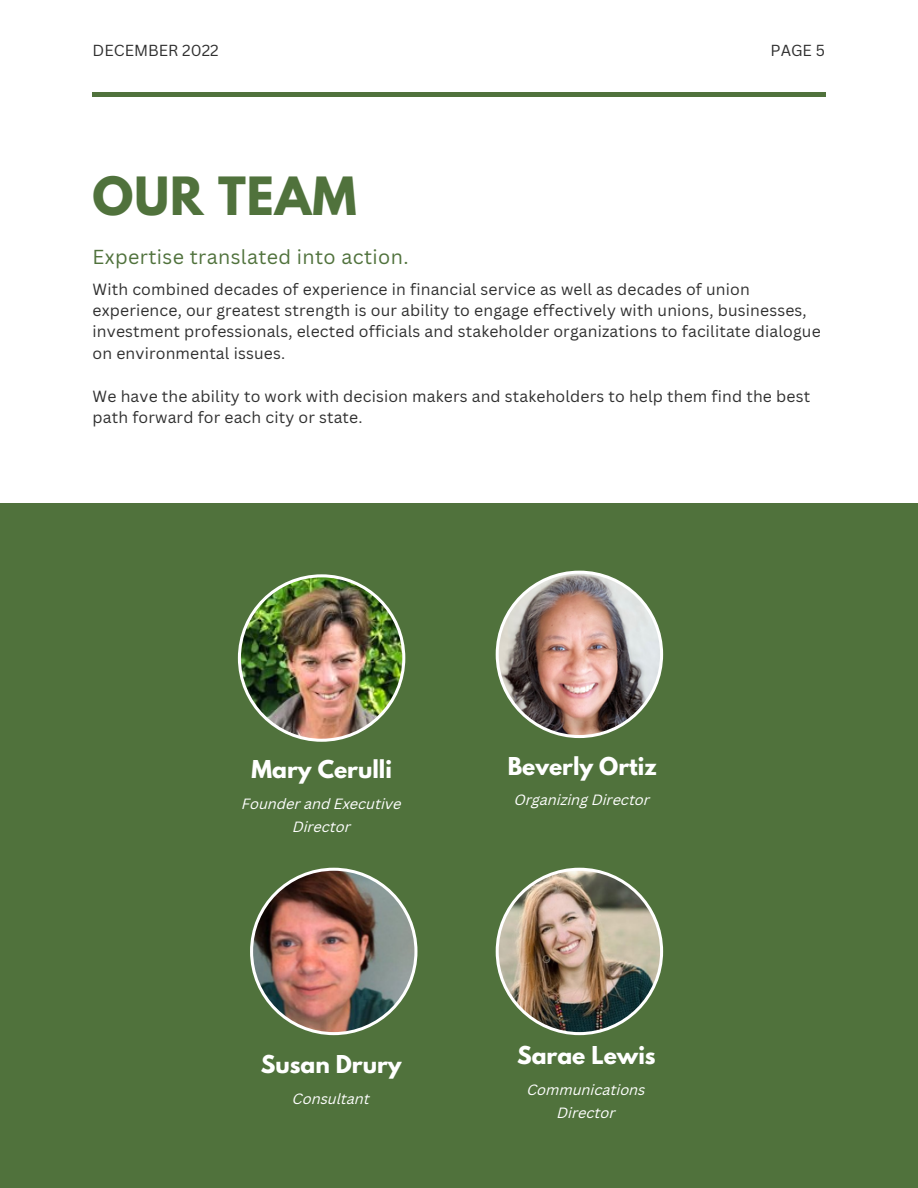
<style>
.page{position:relative;width:918px;height:1188px;background:#fff}
.page>*{position:absolute;margin:0;border:0;box-sizing:border-box;transform-origin:0 0}
.t1{font:700 46.65px "League Spartan";letter-spacing:.02em;color:#50723c}
.t2{font:700 21.75px "League Spartan";color:#fff}
.t3{font:19.65px "Canva Sans";letter-spacing:.02em;color:#50723c}
.t4{font:15.75px/21.3px "Canva Sans";letter-spacing:.01em;color:#303030}
.t5{font:15.6px "Canva Sans";color:#303030}
.t6{font:italic 14.4px/23.7px "Canva Sans";color:#fff;text-align:center}
</style>
<div class="page">
<hr style="left:93px;top:93px;width:733px;height:4px;background:#50723c">
<div style="left:0;top:503px;width:918px;height:685px;background:#50723c"></div>
<img style="left:496px;top:571px;width:167px;height:167px">
<img style="left:250px;top:868px;width:167px;height:167px">
<img style="left:496px;top:868px;width:167px;height:167px">
<img style="left:238px;top:574px;width:167px;height:168px">
<p class="t5" style="left:93px;top:39px;width:128px">DECEMBER 2022</p>
<p class="t5" style="left:771px;top:39px;width:56px">PAGE 5</p>
<h1 class="t1" style="left:93px;top:173px;width:266px">OUR TEAM</h1>
<p class="t3" style="left:93px;top:243px;width:317px">Expertise translated into action.</p>
<p class="t4" style="left:93px;top:278px;width:730px">With combined decades of experience in financial service as well as decades of union experience, our greatest strength is our ability to engage effectively with unions, businesses, investment professionals, elected officials and stakeholder organizations to facilitate dialogue on environmental issues.</p>
<p class="t4" style="left:93px;top:385px;width:719px">We have the ability to work with decision makers and stakeholders to help them find the best path forward for each city or state.</p>
<h2 class="t2" style="left:252px;top:759px;width:142px">Mary Cerulli</h2>
<p class="t6" style="left:242px;top:793px;width:161px">Founder and Executive<br>Director</p>
<h2 class="t2" style="left:261px;top:1054px;width:142px">Susan Drury</h2>
<p class="t6" style="left:293px;top:1088px;width:79px">Consultant</p>
<h2 class="t2" style="left:508px;top:755px;width:151px">Beverly Ortiz</h2>
<p class="t6" style="left:514px;top:789px;width:137px">Organizing Director</p>
<h2 class="t2" style="left:517px;top:1045px;width:140px">Sarae Lewis</h2>
<p class="t6" style="left:527px;top:1079px;width:120px">Communications<br>Director</p>
</div>
